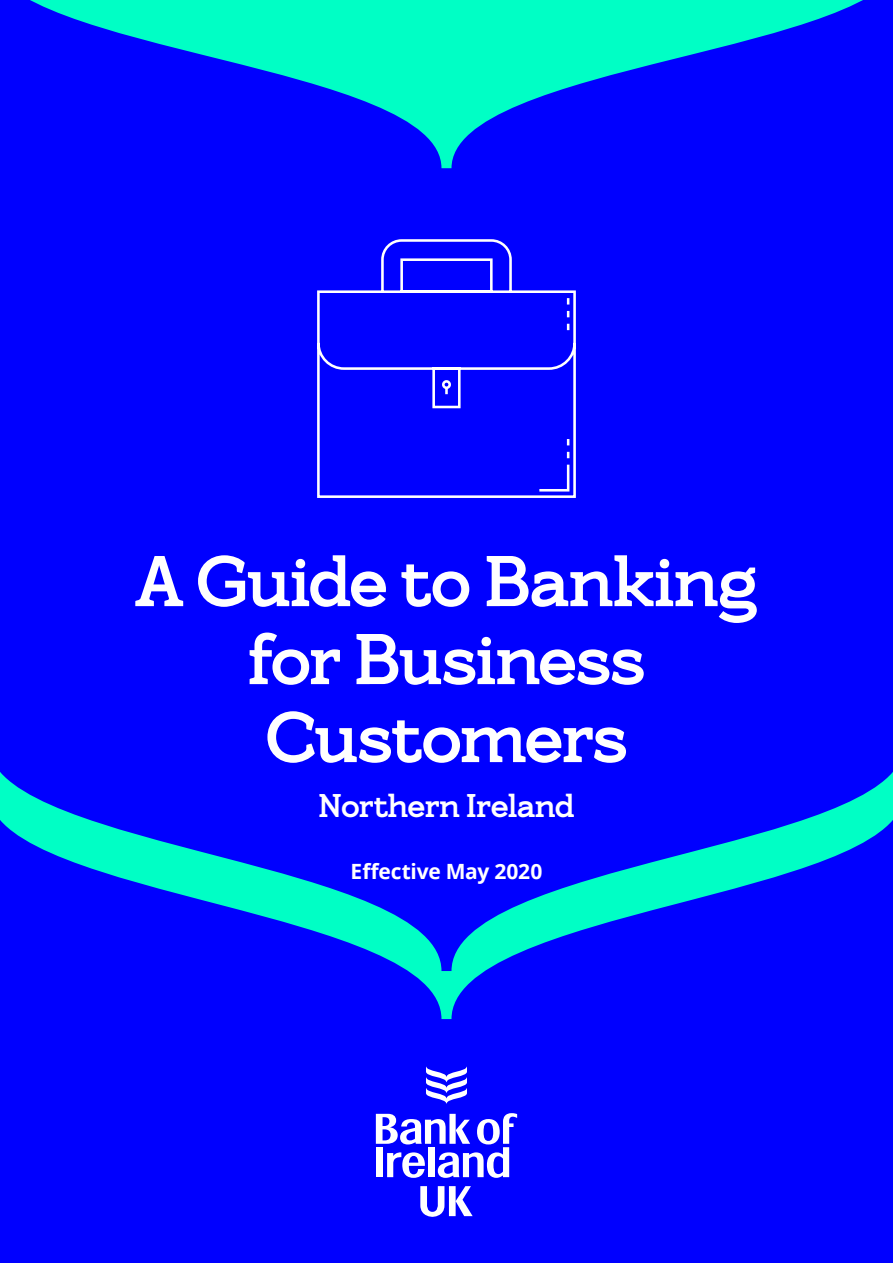
<style>
.page{position:relative;width:893px;height:1263px;background:#00f}
.page>*{position:absolute;margin:0;border:0;box-sizing:border-box;transform-origin:0 0}
.t1{font:700 72px/78px "Bankof Ireland Serif";letter-spacing:-.02em;color:#fff;text-align:center}
.t2{font:700 33px "Bankof Ireland Serif";letter-spacing:-.015em;color:#fff}
.t3{font:700 21px "Open Sans";letter-spacing:-.005em;color:#fff}
</style>
<div class="page">
<svg style="left:0;top:793px;width:893px;height:351px"></svg>
<svg style="left:30px;top:0;width:833px;height:168px"></svg>
<svg style="left:376px;top:1113px;width:141px;height:65px"></svg>
<svg style="left:426px;top:1067px;width:41px;height:36px"></svg>
<svg style="left:420px;top:1186px;width:53px;height:31px"></svg>
<svg style="left:317px;top:239px;width:259px;height:259px"></svg>
<p class="t1" style="left:135px;top:543px;width:624px">A Guide to Banking for Business<br>Customers</p>
<p class="t2" style="left:318px;top:787px;width:258px">Northern Ireland</p>
<p class="t3" style="left:351px;top:857px;width:193px">Effective May 2020</p>
</div>
